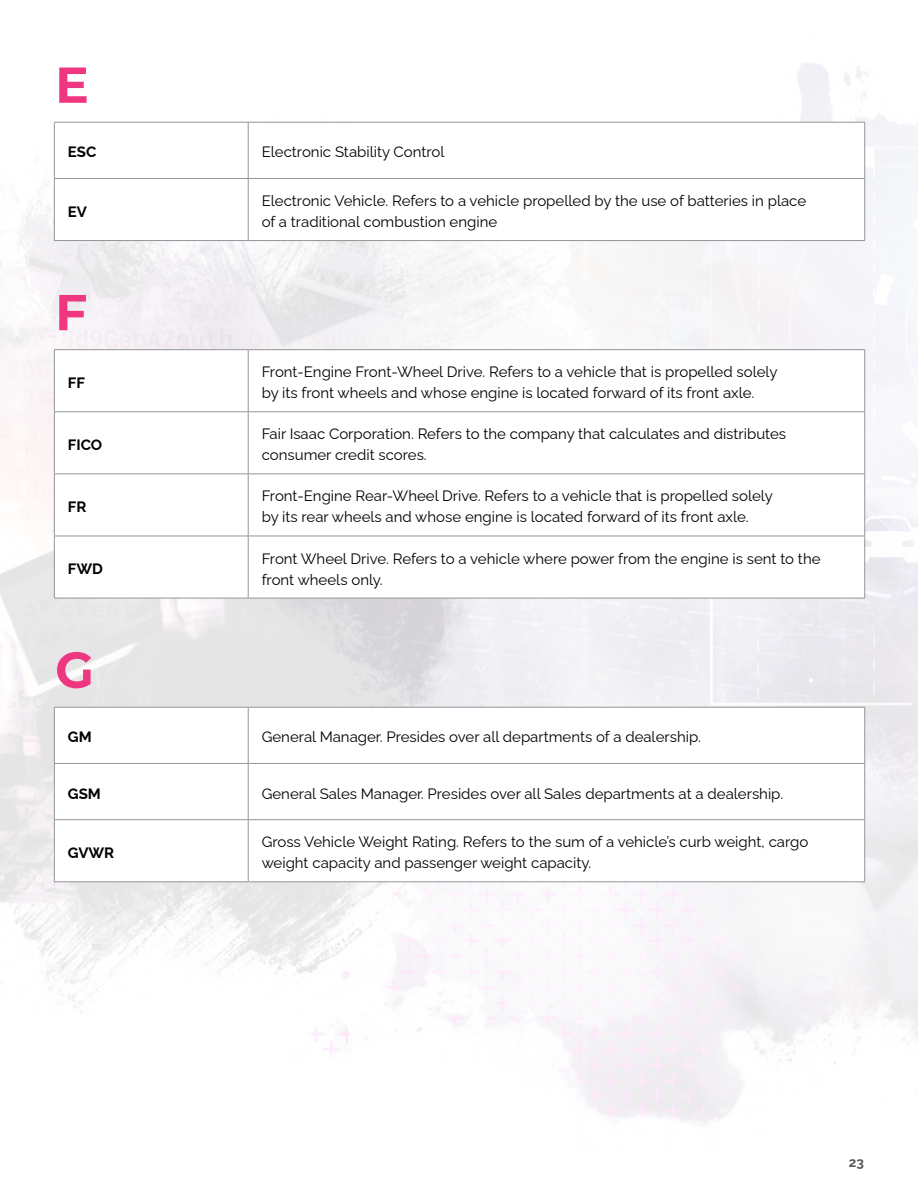
<style>
.page{position:relative;width:918px;height:1188px;background:#fff}
.page>*{position:absolute;margin:0;border:0;box-sizing:border-box;transform-origin:0 0}
.t1{font:700 50.4px "Montserrat";color:#ee3780}
.t2{font:15px/21px "Raleway";color:#000}
.t3{font:700 15px "Raleway";color:#000}
.t4{font:700 13.5px "Raleway";color:#58595b}
</style>
<div class="page">
<hr style="left:54px;top:122px;width:194px;height:1px;background:#939598">
<hr style="left:54px;top:123px;width:1px;height:55px;background:#939598">
<hr style="left:248px;top:122px;width:617px;height:1px;background:#939598">
<hr style="left:248px;top:123px;width:1px;height:55px;background:#939598">
<hr style="left:864px;top:123px;width:1px;height:55px;background:#939598">
<hr style="left:54px;top:178px;width:194px;height:1px;background:#939598">
<hr style="left:54px;top:179px;width:1px;height:61px;background:#939598">
<hr style="left:248px;top:178px;width:617px;height:1px;background:#939598">
<hr style="left:248px;top:179px;width:1px;height:61px;background:#939598">
<hr style="left:864px;top:179px;width:1px;height:61px;background:#939598">
<hr style="left:54px;top:240px;width:194px;height:1px;background:#939598">
<hr style="left:248px;top:240px;width:617px;height:1px;background:#939598">
<svg style="left:55px;top:350px;width:809px;height:248px"></svg>
<hr style="left:54px;top:349px;width:194px;height:1px;background:#939598">
<hr style="left:54px;top:350px;width:1px;height:61px;background:#939598">
<hr style="left:248px;top:349px;width:617px;height:1px;background:#939598">
<hr style="left:248px;top:350px;width:1px;height:61px;background:#939598">
<hr style="left:864px;top:350px;width:1px;height:61px;background:#939598">
<hr style="left:54px;top:411px;width:194px;height:1px;background:#939598">
<hr style="left:54px;top:412px;width:1px;height:62px;background:#939598">
<hr style="left:248px;top:411px;width:617px;height:1px;background:#939598">
<hr style="left:248px;top:412px;width:1px;height:62px;background:#939598">
<hr style="left:864px;top:412px;width:1px;height:62px;background:#939598">
<hr style="left:54px;top:474px;width:194px;height:1px;background:#939598">
<hr style="left:54px;top:474px;width:1px;height:62px;background:#939598">
<hr style="left:248px;top:474px;width:617px;height:1px;background:#939598">
<hr style="left:248px;top:474px;width:1px;height:62px;background:#939598">
<hr style="left:864px;top:474px;width:1px;height:62px;background:#939598">
<hr style="left:54px;top:536px;width:194px;height:1px;background:#939598">
<hr style="left:54px;top:536px;width:1px;height:62px;background:#939598">
<hr style="left:248px;top:536px;width:617px;height:1px;background:#939598">
<hr style="left:248px;top:536px;width:1px;height:62px;background:#939598">
<hr style="left:864px;top:536px;width:1px;height:62px;background:#939598">
<hr style="left:54px;top:598px;width:194px;height:1px;background:#939598">
<hr style="left:248px;top:598px;width:617px;height:1px;background:#939598">
<svg style="left:55px;top:708px;width:809px;height:173px"></svg>
<hr style="left:54px;top:707px;width:194px;height:1px;background:#939598">
<hr style="left:54px;top:708px;width:1px;height:55px;background:#939598">
<hr style="left:248px;top:707px;width:617px;height:1px;background:#939598">
<hr style="left:248px;top:708px;width:1px;height:55px;background:#939598">
<hr style="left:864px;top:708px;width:1px;height:55px;background:#939598">
<hr style="left:54px;top:763px;width:194px;height:1px;background:#939598">
<hr style="left:54px;top:764px;width:1px;height:55px;background:#939598">
<hr style="left:248px;top:763px;width:617px;height:1px;background:#939598">
<hr style="left:248px;top:764px;width:1px;height:55px;background:#939598">
<hr style="left:864px;top:764px;width:1px;height:55px;background:#939598">
<hr style="left:54px;top:819px;width:194px;height:1px;background:#939598">
<hr style="left:54px;top:820px;width:1px;height:61px;background:#939598">
<hr style="left:248px;top:819px;width:617px;height:1px;background:#939598">
<hr style="left:248px;top:820px;width:1px;height:61px;background:#939598">
<hr style="left:864px;top:820px;width:1px;height:61px;background:#939598">
<hr style="left:54px;top:881px;width:194px;height:1px;background:#939598">
<hr style="left:248px;top:881px;width:617px;height:1px;background:#939598">
<h1 class="t1" style="left:55px;top:49px;width:35px">E</h1>
<p class="t3" style="left:68px;top:140px;width:30px">ESC</p>
<p class="t2" style="left:262px;top:140px;width:184px">Electronic Stability Control</p>
<p class="t3" style="left:68px;top:199px;width:21px">EV</p>
<p class="t2" style="left:262px;top:189px;width:546px">Electronic Vehicle. Refers to a vehicle propelled by the use of batteries in place of a traditional combustion engine</p>
<h1 class="t1" style="left:55px;top:276px;width:34px">F</h1>
<p class="t3" style="left:68px;top:371px;width:19px">FF</p>
<p class="t2" style="left:262px;top:360px;width:517px">Front-Engine Front-Wheel Drive. Refers to a vehicle that is propelled solely by its front wheels and whose engine is located forward of its front axle.</p>
<p class="t3" style="left:68px;top:433px;width:36px">FICO</p>
<p class="t2" style="left:262px;top:422px;width:526px">Fair Isaac Corporation. Refers to the company that calculates and distributes consumer credit scores.</p>
<p class="t3" style="left:68px;top:495px;width:20px">FR</p>
<p class="t2" style="left:262px;top:484px;width:513px">Front-Engine Rear-Wheel Drive. Refers to a vehicle that is propelled solely by its rear wheels and whose engine is located forward of its front axle.</p>
<p class="t3" style="left:68px;top:557px;width:37px">FWD</p>
<p class="t2" style="left:262px;top:546px;width:560px">Front Wheel Drive. Refers to a vehicle where power from the engine is sent to the front wheels only.</p>
<h1 class="t1" style="left:55px;top:634px;width:40px">G</h1>
<p class="t3" style="left:68px;top:725px;width:25px">GM</p>
<p class="t2" style="left:262px;top:725px;width:441px">General Manager. Presides over all departments of a dealership.</p>
<p class="t3" style="left:68px;top:781px;width:35px">GSM</p>
<p class="t2" style="left:262px;top:781px;width:523px">General Sales Manager. Presides over all Sales departments at a dealership.</p>
<p class="t3" style="left:68px;top:841px;width:48px">GVWR</p>
<p class="t2" style="left:262px;top:830px;width:548px">Gross Vehicle Weight Rating. Refers to the sum of a vehicle’s curb weight, cargo weight capacity and passenger weight capacity.</p>
<p class="t4" style="left:849px;top:1152px;width:17px">23</p>
</div>
